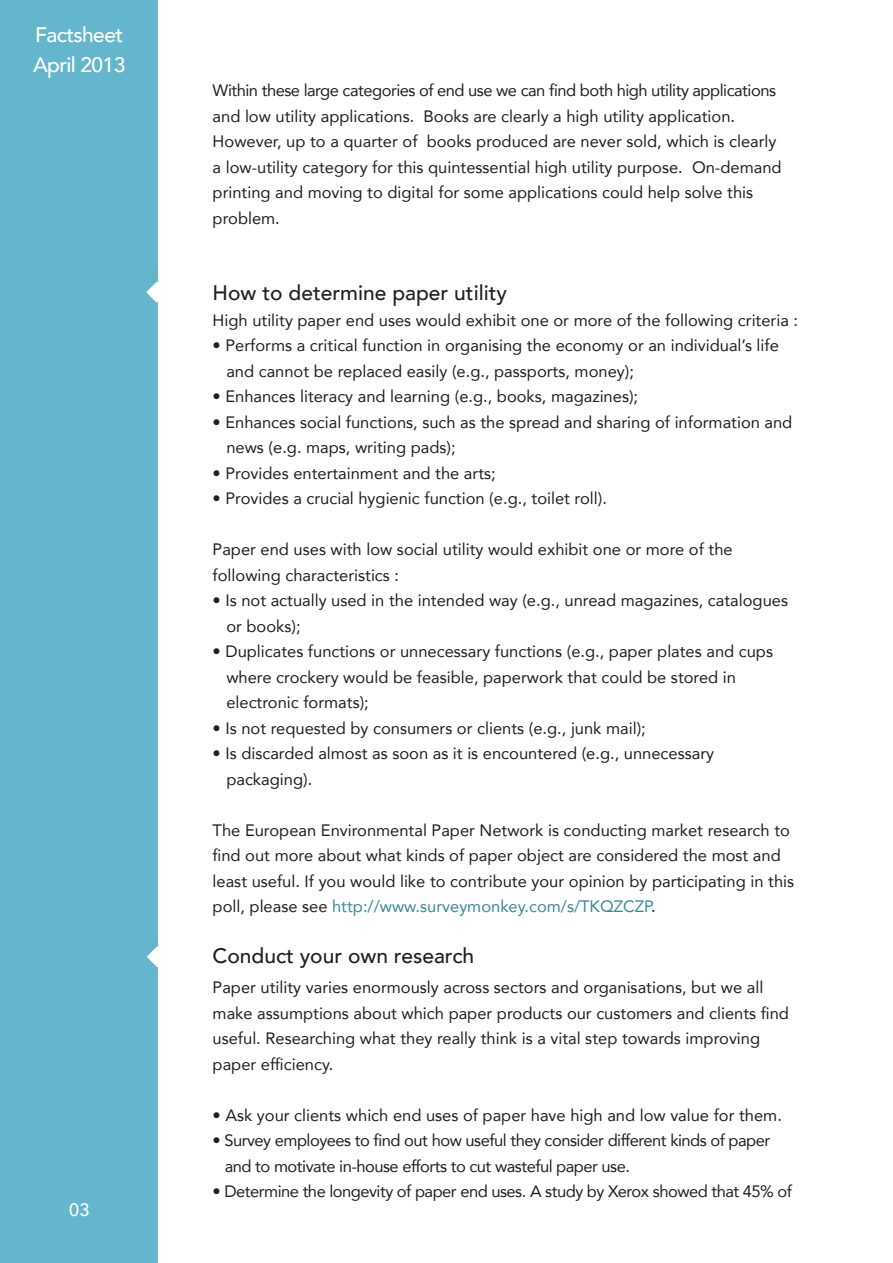
<style>
.page{position:relative;width:893px;height:1263px;background:#fff}
.page>*{position:absolute;margin:0;border:0;box-sizing:border-box;transform-origin:0 0}
.t1{font:500 21px "Avenir";color:#231f20}
.t2{font:500 21px "Avenir";letter-spacing:-.03em;color:#fff}
.t3{font:500 18px "Avenir";color:#fff}
.t4{font:16.5px/25.5px "Avenir";color:#231f20}
.t5{font:16.5px/25.5px "Avenir";letter-spacing:-.03em;color:#231f20}
.s1{color:#39889c}
</style>
<div class="page">
<div style="left:0;top:0;width:157px;height:1263px;background:#63b6cc"></div>
<svg style="left:146px;top:282px;width:12px;height:21px"></svg>
<svg style="left:147px;top:946px;width:11px;height:21px"></svg>
<p class="t2" style="left:35px;top:17px;width:89px">Factsheet</p>
<p class="t2" style="left:33px;top:47px;width:94px">April 2013</p>
<p class="t3" style="left:69px;top:1194px;width:22px">03</p>
<p class="t5" style="left:213px;top:77px;width:565px">Within these large categories of end use we can find both high utility applications and low utility applications. Books are clearly a high utility application.</p>
<p class="t4" style="left:213px;top:128px;width:570px">However, up to a quarter of books produced are never sold, which is clearly a low-utility category for this quintessential high utility purpose. On-demand printing and moving to digital for some applications could help solve this</p>
<p class="t4" style="left:213px;top:205px;width:69px">problem.</p>
<p class="t1" style="left:213px;top:275px;width:296px">How to determine paper utility</p>
<p class="t4" style="left:213px;top:307px;width:587px">High utility paper end uses would exhibit one or more of the following criteria :</p>
<p class="t4" style="left:213px;top:332px;width:568px">• Performs a critical function in organising the economy or an individual’s life</p>
<p class="t4" style="left:226px;top:358px;width:409px">and cannot be replaced easily (e.g., passports, money);</p>
<p class="t4" style="left:213px;top:383px;width:427px">• Enhances literacy and learning (e.g., books, magazines);</p>
<p class="t4" style="left:213px;top:409px;width:581px">• Enhances social functions, such as the spread and sharing of information and</p>
<p class="t4" style="left:226px;top:434px;width:231px">news (e.g. maps, writing pads);</p>
<p class="t4" style="left:213px;top:460px;width:285px">• Provides entertainment and the arts;</p>
<p class="t4" style="left:213px;top:485px;width:396px">• Provides a crucial hygienic function (e.g., toilet roll).</p>
<p class="t4" style="left:213px;top:536px;width:522px">Paper end uses with low social utility would exhibit one or more of the</p>
<p class="t4" style="left:213px;top:562px;width:188px">following characteristics :</p>
<p class="t4" style="left:213px;top:587px;width:577px">• Is not actually used in the intended way (e.g., unread magazines, catalogues</p>
<p class="t4" style="left:226px;top:613px;width:76px">or books);</p>
<p class="t4" style="left:213px;top:638px;width:562px">• Duplicates functions or unnecessary functions (e.g., paper plates and cups</p>
<p class="t4" style="left:226px;top:664px;width:511px">where crockery would be feasible, paperwork that could be stored in</p>
<p class="t4" style="left:226px;top:689px;width:144px">electronic formats);</p>
<p class="t4" style="left:213px;top:715px;width:435px">• Is not requested by consumers or clients (e.g., junk mail);</p>
<p class="t4" style="left:213px;top:740px;width:503px">• Is discarded almost as soon as it is encountered (e.g., unnecessary</p>
<p class="t4" style="left:226px;top:766px;width:87px">packaging).</p>
<p class="t4" style="left:213px;top:817px;width:583px">The European Environmental Paper Network is conducting market research to find out more about what kinds of paper object are considered the most and least useful. If you would like to contribute your opinion by participating in this poll, please see <span class="s1">http://www.surveymonkey.com/s/TKQZCZP</span>.</p>
<p class="t1" style="left:213px;top:938px;width:263px">Conduct your own research</p>
<p class="t4" style="left:213px;top:974px;width:578px">Paper utility varies enormously across sectors and organisations, but we all make assumptions about which paper products our customers and clients find useful. Researching what they really think is a vital step towards improving paper efficiency.</p>
<p class="t4" style="left:213px;top:1102px;width:571px">• Ask your clients which end uses of paper have high and low value for them.</p>
<p class="t5" style="left:213px;top:1127px;width:559px">• Survey employees to find out how useful they consider different kinds of paper</p>
<p class="t5" style="left:225px;top:1153px;width:407px">and to motivate in-house efforts to cut wasteful paper use.</p>
<p class="t5" style="left:213px;top:1178px;width:581px">• Determine the longevity of paper end uses. A study by Xerox showed that 45% of</p>
</div>
